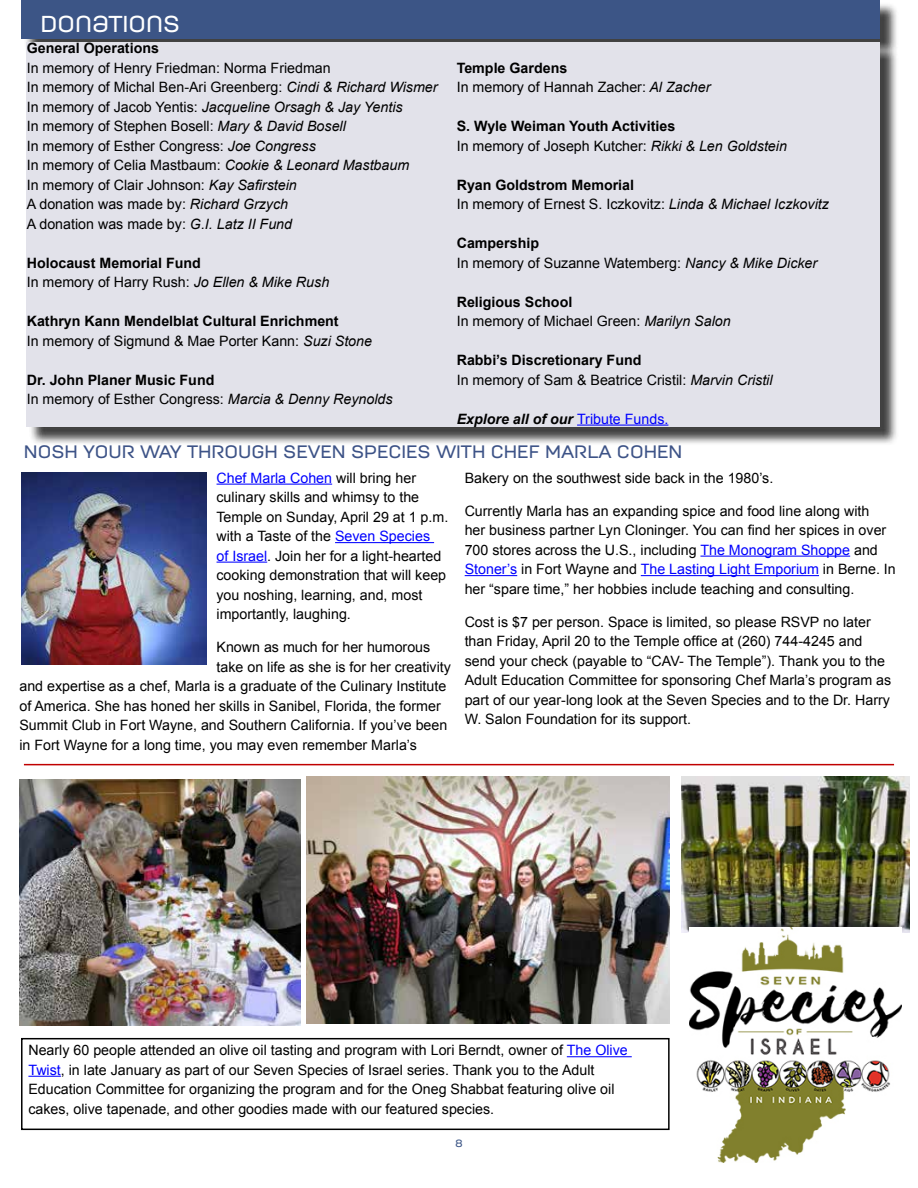
<style>
.page{position:relative;width:918px;height:1188px;background:#fff}
.page>*{position:absolute;margin:0;border:0;box-sizing:border-box;transform-origin:0 0}
.t1{font:500 23.1px "Moderna Unicase";color:#fff}
.t2{font:500 18px "Moderna Unicase";color:#3d5387}
.t3{font:14.25px/19.5px "Arial";color:#000}
.t4{font:700 14.25px/19.5px "Arial";color:#000}
.t5{font:italic 700 14.25px "Arial";color:#000}
.t6{font:500 10.5px "Moderna Unicase";color:#3c5586}
.s1{font-style:italic}
.s2{font-weight:400}
.s3{font-weight:400;font-style:italic}
.s4{font-weight:700}
.s5{font-weight:400;font-style:normal;color:#00f}
.s6{color:#00f}
</style>
<div class="page">
<img style="left:682px;top:777px;width:227px;height:156px">
<div style="left:24px;top:2px;width:875px;height:444px;background:#000;opacity:.75"></div>
<div style="left:22px;top:0;width:858px;height:39px;background:#3c5586"></div>
<div style="left:27px;top:43px;width:853px;height:384px;background:#e2e2ea"></div>
<hr style="left:577px;top:425px;width:91px;height:1px;background:#00f">
<hr style="left:217px;top:484px;width:115px;height:1px;background:#00f">
<hr style="left:335px;top:542px;width:99px;height:1px;background:#00f">
<hr style="left:217px;top:562px;width:50px;height:1px;background:#00f">
<hr style="left:700px;top:556px;width:150px;height:1px;background:#00f">
<hr style="left:465px;top:575px;width:52px;height:1px;background:#00f">
<hr style="left:641px;top:575px;width:178px;height:1px;background:#00f">
<img style="left:22px;top:473px;width:185px;height:192px">
<img style="left:19px;top:780px;width:281px;height:246px">
<img style="left:307px;top:777px;width:363px;height:246px">
<hr style="left:24px;top:764px;width:870px;height:1px;background:#c00000">
<div style="left:21px;top:1038px;width:649px;height:92px;border:2px solid #000"></div>
<hr style="left:567px;top:1056px;width:65px;height:1px;background:#00f">
<hr style="left:28px;top:1076px;width:33px;height:1px;background:#00f">
<img style="left:689px;top:928px;width:213px;height:234px">
<h1 class="t1" style="left:41px;top:6px;width:141px">DONATIONS</h1>
<p class="t4" style="left:27px;top:39px;width:134px">General Operations</p>
<p class="t3" style="left:27px;top:58px;width:412px">In memory of Henry Friedman: Norma Friedman<br>In memory of Michal Ben-Ari Greenberg: <span class="s1">Cindi &amp; Richard Wismer </span>In memory of Jacob Yentis: <span class="s1">Jacqueline Orsagh &amp; Jay Yentis<br></span>In memory of Stephen Bosell: <span class="s1">Mary &amp; David Bosell<br></span>In memory of Esther Congress: <span class="s1">Joe Congress<br></span>In memory of Celia Mastbaum: <span class="s1">Cookie &amp; Leonard Mastbaum<br></span>In memory of Clair Johnson: <span class="s1">Kay Safirstein<br></span>A donation was made by: <span class="s1">Richard Grzych<br></span>A donation was made by: <span class="s1">G.I. Latz II Fund</span></p>
<p class="t4" style="left:27px;top:253px;width:304px">Holocaust Memorial Fund<br><span class="s2">In memory of Harry Rush:</span> <span class="s3">Jo Ellen &amp; Mike Rush</span></p>
<p class="t4" style="left:27px;top:312px;width:347px">Kathryn Kann Mendelblat Cultural Enrichment<br><span class="s2">In memory of Sigmund &amp; Mae Porter Kann:</span> <span class="s3">Suzi Stone</span></p>
<p class="t3" style="left:27px;top:370px;width:367px"><span class="s4">Dr. John Planer Music Fund<br></span>In memory of Esther Congress: <span class="s1">Marcia &amp; Denny Reynolds</span></p>
<p class="t3" style="left:457px;top:58px;width:255px"><span class="s4">Temple Gardens<br></span>In memory of Hannah Zacher: <span class="s1">Al Zacher</span></p>
<p class="t4" style="left:457px;top:117px;width:332px">S. Wyle Weiman Youth Activities<br><span class="s2">In memory of Joseph Kutcher:</span> <span class="s3">Rikki &amp; Len Goldstein</span></p>
<p class="t3" style="left:457px;top:175px;width:374px"><span class="s4">Ryan Goldstrom Memorial<br></span>In memory of Ernest S. Iczkovitz: <span class="s1">Linda &amp; Michael Iczkovitz</span></p>
<p class="t3" style="left:457px;top:233px;width:362px"><span class="s4">Campership<br></span>In memory of Suzanne Watemberg: <span class="s1">Nancy &amp; Mike Dicker</span></p>
<p class="t3" style="left:457px;top:292px;width:275px"><span class="s4">Religious School<br></span>In memory of Michael Green: <span class="s1">Marilyn Salon</span></p>
<p class="t3" style="left:457px;top:350px;width:317px"><span class="s4">Rabbi’s Discretionary Fund<br></span>In memory of Sam &amp; Beatrice Cristil: <span class="s1">Marvin Cristil</span></p>
<p class="t5" style="left:457px;top:409px;width:213px">Explore all of our <span class="s5">Tribute Funds.</span></p>
<p class="t2" style="left:24px;top:438px;width:660px">NOSH YOUR WAY THROUGH SEVEN SPECIES WITH CHEF MARLA COHEN</p>
<p class="t3" style="left:217px;top:468px;width:233px"><span class="s6">Chef Marla Cohen</span> will bring her culinary skills and whimsy to the Temple on Sunday, April 29 at 1 p.m. with a Taste of the <span class="s6">Seven Species<br>of Israel</span>. Join her for a light-hearted cooking demonstration that will keep you noshing, learning, and, most importantly, laughing.</p>
<p class="t3" style="left:217px;top:637px;width:215px">Known as much for her humorous</p>
<p class="t3" style="left:217px;top:657px;width:236px">take on life as she is for her creativity</p>
<p class="t3" style="left:19px;top:676px;width:428px">and expertise as a chef, Marla is a graduate of the Culinary Institute</p>
<p class="t3" style="left:19px;top:696px;width:423px">of America. She has honed her skills in Sanibel, Florida, the former</p>
<p class="t3" style="left:19px;top:715px;width:429px">Summit Club in Fort Wayne, and Southern California. If you’ve been</p>
<p class="t3" style="left:19px;top:735px;width:399px">in Fort Wayne for a long time, you may even remember Marla’s</p>
<p class="t3" style="left:465px;top:468px;width:310px">Bakery on the southwest side back in the 1980’s.</p>
<p class="t3" style="left:465px;top:501px;width:433px">Currently Marla has an expanding spice and food line along with<br>her business partner Lyn Cloninger. You can find her spices in over 700 stores across the U.S., including <span class="s6">The Monogram Shoppe</span> and <span class="s6">Stoner’s</span> in Fort Wayne and <span class="s6">The Lasting Light Emporium</span> in Berne. In her “spare time,” her hobbies include teaching and consulting.</p>
<p class="t3" style="left:465px;top:612px;width:428px">Cost is $7 per person. Space is limited, so please RSVP no later than Friday, April 20 to the Temple office at (260) 744-4245 and send your check (payable to “CAV- The Temple”). Thank you to the Adult Education Committee for sponsoring Chef Marla’s program as part of our year-long look at the Seven Species and to the Dr. Harry W. Salon Foundation for its support.</p>
<p class="t3" style="left:28px;top:1041px;width:601px">Nearly 60 people attended an olive oil tasting and program with Lori Berndt, owner of <span class="s6">The Olive Twist</span>, in late January as part of our Seven Species of Israel series. Thank you to the Adult Education Committee for organizing the program and for the Oneg Shabbat featuring olive oil cakes, olive tapenade, and other goodies made with our featured species.</p>
<p class="t6" style="left:455px;top:1135px;width:9px">8</p>
</div>
